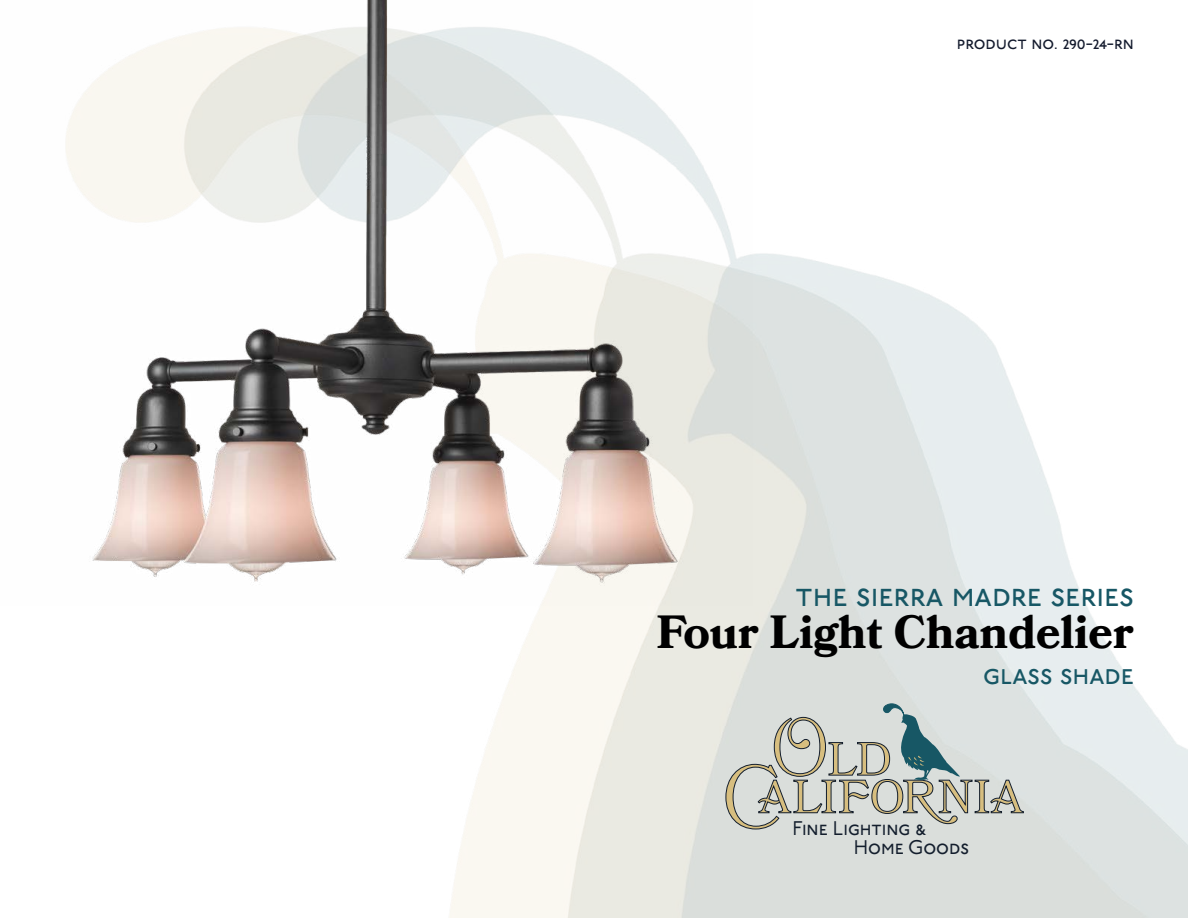
<style>
.page{position:relative;width:1188px;height:918px;background:#fff}
.page>*{position:absolute;margin:0;border:0;box-sizing:border-box;transform-origin:0 0}
.t1{font:700 46.5px "Bookmania";color:#000}
.t2{font:46.5px "Bookmania";letter-spacing:.025em;color:#d7be7f}
.t3{font:33px "P22 Underground Bk P";color:#175765}
.t4{font:28.5px "P22 Underground Bk P";color:#175765}
.t5{font:19.8px/18.1px "P22 Underground Bk P";color:#131e2d}
.t6{font:18px "P22 Underground Bk P";color:#131a2d}
.s1{font-weight:300;font-size:80.85px}
.s2{font-size:64.95px}
</style>
<div class="page">
<svg style="left:725px;top:702px;width:299px;height:127px"></svg>
<img style="left:65px;top:0;width:687px;height:606px">
<p class="t6" style="left:957px;top:33px;width:179px">product no. 290-24-rn</p>
<h2 class="t3" style="left:796px;top:576px;width:340px">the sierra madre series</h2>
<h1 class="t1" style="left:657px;top:605px;width:479px">Four Light Chandelier</h1>
<h3 class="t4" style="left:983px;top:659px;width:152px">glass shade</h3>
<h1 class="t2" style="left:770px;top:732px;width:123px"><span class="s1">O</span>LD</h1>
<h1 class="t2" style="left:723px;top:770px;width:301px"><span class="s2">C</span> ALIFORNIA</h1>
<p class="t5" style="left:854px;top:820px;width:117px;text-indent:-61px">Fine Lighting &amp;<br>Home Goods</p>
</div>
